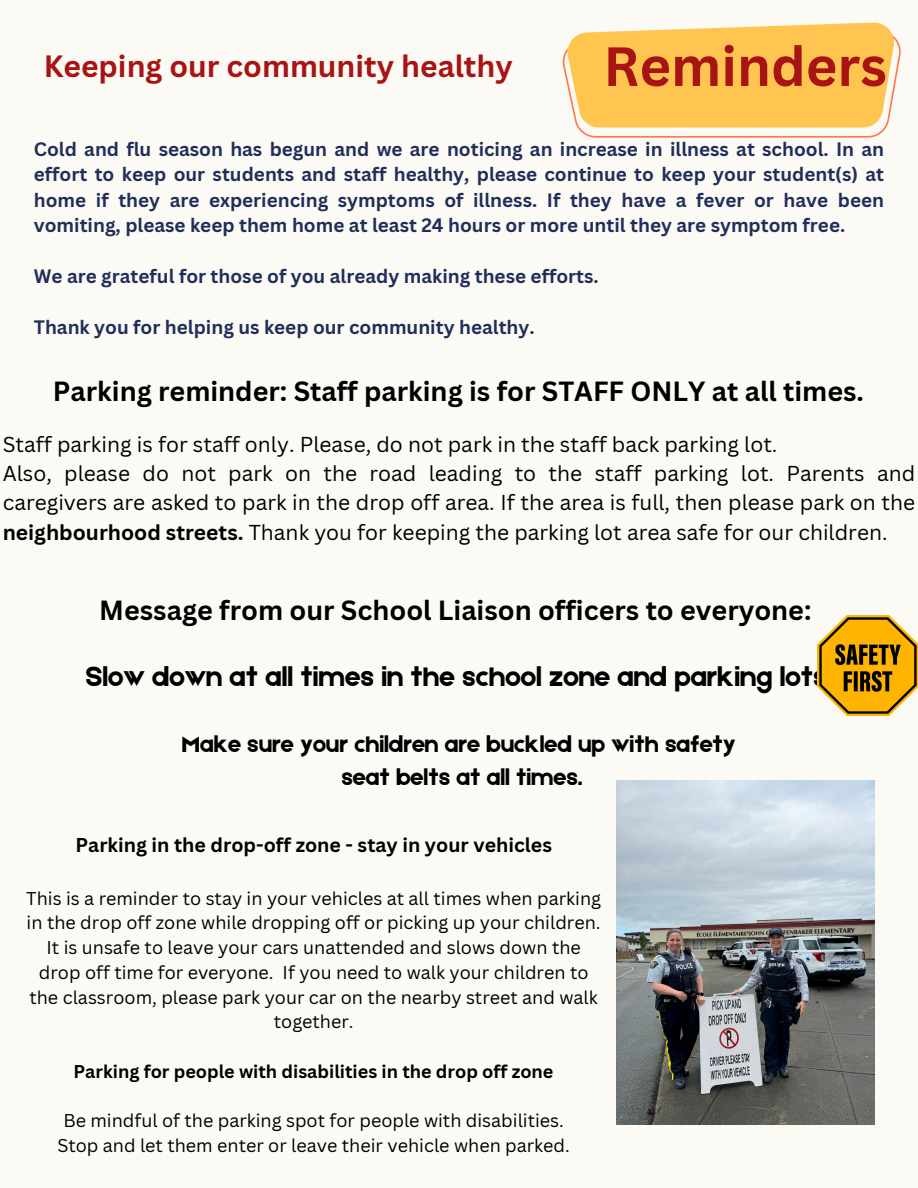
<style>
.page{position:relative;width:918px;height:1188px;background:#fcfaf5}
.page>*{position:absolute;margin:0;border:0;box-sizing:border-box;transform-origin:0 0}
.t1{font:700 54px "Canva Sans";color:#a81313}
.t2{font:700 30px "Canva Sans";color:#a81313}
.t3{font:28.5px "Etna";color:#000}
.t4{font:700 27px "Canva Sans";color:#000}
.t5{font:24px/32.7px "Etna";color:#000;text-align:center}
.t6{font:21px/29.2px "Canva Sans";color:#000}
.t7{font:700 19.5px "Canva Sans";color:#000}
.t8{font:700 18.9px/25.5px "Canva Sans";color:#202f5a;text-align:justify}
.t9{font:18px/24.8px "Canva Sans";color:#000;text-align:center}
.t10{font:700 18px "Canva Sans";color:#000}
.s1{font-weight:700}
</style>
<div class="page">
<svg style="left:563px;top:23px;width:338px;height:115px"></svg>
<img style="left:818px;top:615px;width:100px;height:101px">
<img style="left:616px;top:780px;width:259px;height:344px">
<h3 class="t2" style="left:44px;top:45px;width:471px">Keeping our community healthy</h3>
<h5 class="t1" style="left:603px;top:28px;width:285px">Reminders</h5>
<h2 class="t8" style="left:34px;top:135px;width:852px">Cold and flu season has begun and we are noticing an increase in illness at school. In an effort to keep our students and staff healthy, please continue to keep your student(s) at home if they are experiencing symptoms of illness. If they have a fever or have been vomiting, please keep them home at least 24 hours or more until they are symptom free.</h2>
<h6 class="t8" style="left:34px;top:263px;width:566px">We are grateful for those of you already making these efforts.</h6>
<h2 class="t8" style="left:34px;top:314px;width:502px">Thank you for helping us keep our community healthy.</h2>
<h2 class="t4" style="left:53px;top:372px;width:813px">Parking reminder: Staff parking is for STAFF ONLY at all times.</h2>
<p class="t6" style="left:3px;top:429px;width:914px">Staff parking is for staff only. Please, do not park in the staff back parking lot.<br>Also, please do not park on the road leading to the staff parking lot. Parents and caregivers are asked to park in the drop off area. If the area is full, then please park on the <span class="s1">neighbourhood streets.</span> Thank you for keeping the parking lot area safe for our children.</p>
<h1 class="t4" style="left:99px;top:591px;width:714px">Message from our School Liaison officers to everyone:</h1>
<h5 class="t3" style="left:85px;top:656px;width:749px">Slow down at all times in the school zone and parking lots.</h5>
<h5 class="t5" style="left:182px;top:727px;width:556px">Make sure your children are buckled up with safety seat belts at all times.</h5>
<h4 class="t7" style="left:76px;top:831px;width:478px">Parking in the drop-off zone - stay in your vehicles</h4>
<p class="t9" style="left:26px;top:885px;width:576px">This is a reminder to stay in your vehicles at all times when parking in the drop off zone while dropping off or picking up your children.<br>It is unsafe to leave your cars unattended and slows down the drop off time for everyone. If you need to walk your children to the classroom, please park your car on the nearby street and walk together.</p>
<p class="t10" style="left:74px;top:1059px;width:481px">Parking for people with disabilities in the drop off zone</p>
<h5 class="t9" style="left:63px;top:1108px;width:502px">Be mindful of the parking spot for people with disabilities.</h5>
<p class="t9" style="left:57px;top:1133px;width:514px">Stop and let them enter or leave their vehicle when parked.</p>
</div>
